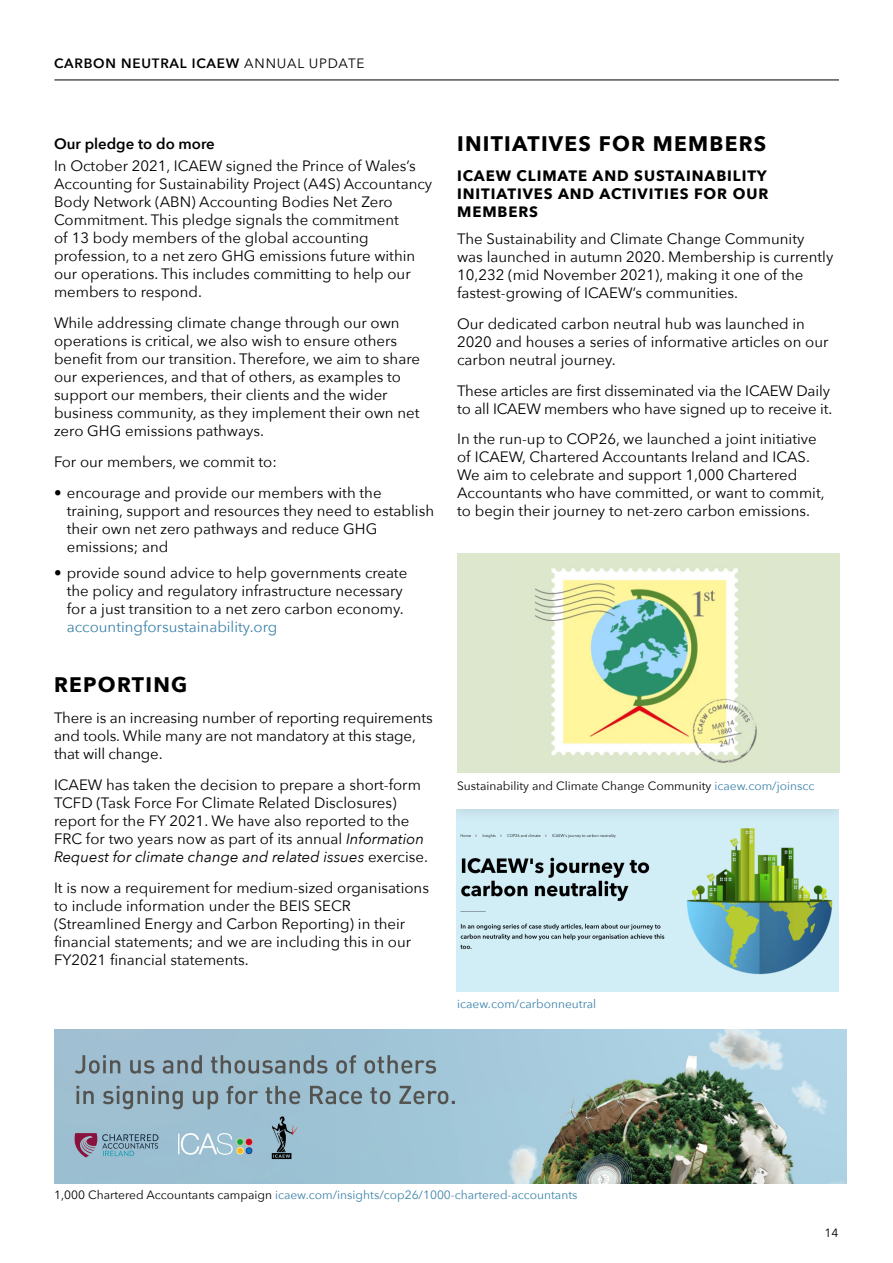
<style>
.page{position:relative;width:893px;height:1263px;background:#fff}
.page>*{position:absolute;margin:0;border:0;box-sizing:border-box;transform-origin:0 0}
.a_heading{font:700 21px "Avenir Next";letter-spacing:.06em;color:#000}
.Body_text{font:15px/18px "Avenir Next";color:#000}
.Subheading{font:700 15px/18px "Avenir Next";letter-spacing:.06em;color:#000;text-align:justify}
.B_heading{font:600 15px "Avenir Next";color:#000}
.t1{font:600 13.5px "Avenir Next";letter-spacing:.06em;color:#000}
.Body_text-2{font:12px "Avenir Next";color:#3c82a9}
.Body_text-3{font:12px "Avenir Next";color:#000}
.Body_text-4{font:12px "Avenir Next";color:#3c82aa}
.s1{font-weight:400}
.s2{color:#3c82aa}
.s3{font-style:italic}
.s4{color:#000}
</style>
<div class="page">
<hr style="left:54px;top:80px;width:785px;height:1px;background:#000">
<div style="left:457px;top:553px;width:383px;height:219px;background:#dde7cd"></div>
<img style="left:535px;top:568px;width:222px;height:195px">
<img style="left:54px;top:1029px;width:792px;height:154px">
<img style="left:457px;top:809px;width:381px;height:182px">
<p class="t1" style="left:54px;top:51px;width:312px">CARBON NEUTRAL ICAEW <span class="s1">ANNUAL UPDATE</span></p>
<p class="B_heading" style="left:54px;top:131px;width:162px">Our pledge to do more</p>
<p class="Body_text" style="left:54px;top:156px;width:380px">In October 2021, ICAEW signed the Prince of Wales’s Accounting for Sustainability Project (A4S) Accountancy Body Network (ABN) Accounting Bodies Net Zero Commitment. This pledge signals the commitment<br>of 13 body members of the global accounting profession, to a net zero GHG emissions future within our operations. This includes committing to help our members to respond.</p>
<p class="Body_text" style="left:54px;top:313px;width:368px">While addressing climate change through our own operations is critical, we also wish to ensure others benefit from our transition. Therefore, we aim to share our experiences, and that of others, as examples to support our members, their clients and the wider business community, as they implement their own net zero GHG emissions pathways.</p>
<p class="Body_text" style="left:54px;top:452px;width:224px">For our members, we commit to:</p>
<p class="Body_text" style="left:67px;top:483px;width:369px;text-indent:-13px">• encourage and provide our members with the training, support and resources they need to establish their own net zero pathways and reduce GHG emissions; and</p>
<p class="Body_text" style="left:67px;top:563px;width:342px;text-indent:-13px">• provide sound advice to help governments create the policy and regulatory infrastructure necessary for a just transition to a net zero carbon economy. <span class="s2">accountingforsustainability.org</span></p>
<p class="a_heading" style="left:54px;top:667px;width:135px">REPORTING</p>
<p class="Body_text" style="left:54px;top:708px;width:380px">There is an increasing number of reporting requirements and tools. While many are not mandatory at this stage, that will change.</p>
<p class="Body_text" style="left:54px;top:775px;width:375px">ICAEW has taken the decision to prepare a short-form TCFD (Task Force For Climate Related Disclosures) report for the FY 2021. We have also reported to the FRC for two years now as part of its annual <span class="s3">Information Request for climate change and related issues</span> exercise.</p>
<p class="Body_text" style="left:54px;top:878px;width:376px">It is now a requirement for medium-sized organisations to include information under the BEIS SECR (Streamlined Energy and Carbon Reporting) in their financial statements; and we are including this in our FY2021 financial statements.</p>
<p class="a_heading" style="left:457px;top:125px;width:311px">INITIATIVES FOR MEMBERS</p>
<p class="Subheading" style="left:457px;top:167px;width:313px">ICAEW CLIMATE AND SUSTAINABILITY INITIATIVES AND ACTIVITIES FOR OUR MEMBERS</p>
<p class="Body_text" style="left:457px;top:229px;width:378px">The Sustainability and Climate Change Community was launched in autumn 2020. Membership is currently 10,232 (mid November 2021), making it one of the fastest-growing of ICAEW’s communities.</p>
<p class="Body_text" style="left:457px;top:314px;width:373px">Our dedicated carbon neutral hub was launched in<br>2020 and houses a series of informative articles on our carbon neutral journey.</p>
<p class="Body_text" style="left:457px;top:381px;width:377px">These articles are first disseminated via the ICAEW Daily to all ICAEW members who have signed up to receive it.</p>
<p class="Body_text" style="left:457px;top:429px;width:369px">In the run-up to COP26, we launched a joint initiative of ICAEW, Chartered Accountants Ireland and ICAS.<br>We aim to celebrate and support 1,000 Chartered Accountants who have committed, or want to commit, to begin their journey to net-zero carbon emissions.</p>
<p class="Body_text-3" style="left:457px;top:776px;width:359px">Sustainability and Climate Change Community <span class="s2">icaew.com/joinscc</span></p>
<p class="Body_text-4" style="left:457px;top:993px;width:141px">icaew.com/carbonneutral</p>
<p class="Body_text-2" style="left:54px;top:1185px;width:525px"><span class="s4">1,000 Chartered Accountants campaign</span> icaew.com/insights/cop26/1000-chartered-accountants</p>
<p class="Body_text-3" style="left:825px;top:1223px;width:15px">14</p>
</div>
